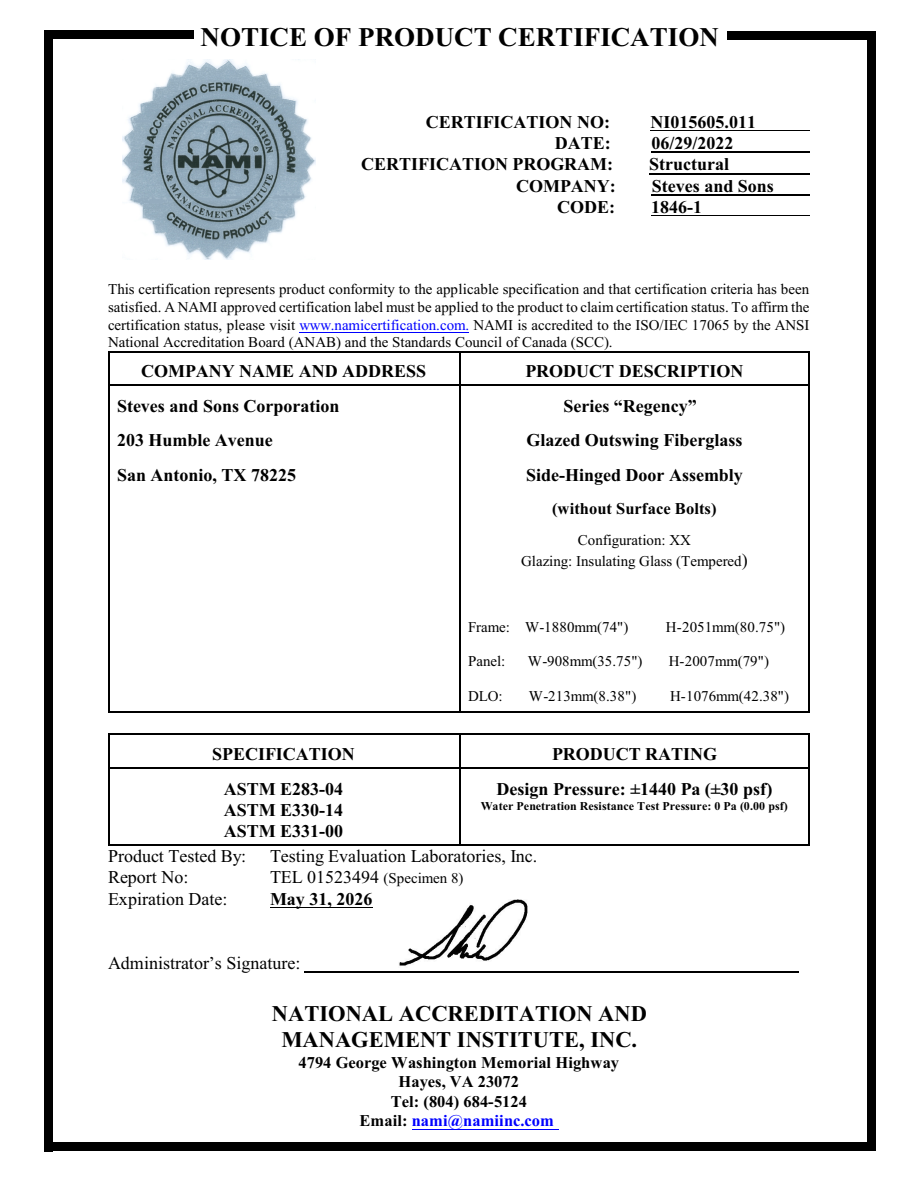
<style>
.page{position:relative;width:918px;height:1188px;background:#fff}
.page>*{position:absolute;margin:0;border:0;box-sizing:border-box;transform-origin:0 0}
.t1{font:700 27px "Times New Roman";color:#000}
.t2{font:700 22.5px/26.2px "Times New Roman";color:#000;text-align:center}
.t3{font:700 18px/21.3px "Times New Roman";color:#000;text-align:justify}
.t4{font:18px "Times New Roman";color:#000}
.t5{font:700 16.5px/19.5px "Times New Roman";color:#000;text-align:center}
.t6{font:15px/17.7px "Times New Roman";color:#000;text-align:justify}
.t7{font:700 12px "Times New Roman";color:#000}
.s1{color:#00f}
.s2{font-size:18px}
.s3{font-size:15px}
</style>
<div class="page">
<hr style="left:108px;top:351px;width:351px;height:1px;background:#000">
<hr style="left:108px;top:353px;width:1px;height:33px;background:#000">
<hr style="left:108px;top:384px;width:351px;height:2px;background:#000">
<hr style="left:809px;top:351px;width:1px;height:35px;background:#000">
<hr style="left:459px;top:351px;width:351px;height:1px;background:#000">
<hr style="left:459px;top:353px;width:1px;height:33px;background:#000">
<hr style="left:459px;top:384px;width:349px;height:2px;background:#000">
<hr style="left:108px;top:386px;width:1px;height:34px;background:#000">
<hr style="left:809px;top:386px;width:1px;height:34px;background:#000">
<hr style="left:459px;top:386px;width:1px;height:34px;background:#000">
<hr style="left:108px;top:420px;width:1px;height:35px;background:#000">
<hr style="left:809px;top:420px;width:1px;height:35px;background:#000">
<hr style="left:459px;top:420px;width:1px;height:35px;background:#000">
<hr style="left:108px;top:455px;width:1px;height:34px;background:#000">
<hr style="left:809px;top:455px;width:1px;height:34px;background:#000">
<hr style="left:459px;top:455px;width:1px;height:34px;background:#000">
<hr style="left:108px;top:489px;width:1px;height:33px;background:#000">
<hr style="left:809px;top:489px;width:1px;height:33px;background:#000">
<hr style="left:459px;top:489px;width:1px;height:33px;background:#000">
<hr style="left:108px;top:522px;width:1px;height:52px;background:#000">
<hr style="left:809px;top:522px;width:1px;height:52px;background:#000">
<hr style="left:459px;top:522px;width:1px;height:52px;background:#000">
<hr style="left:108px;top:574px;width:1px;height:35px;background:#000">
<hr style="left:809px;top:574px;width:1px;height:35px;background:#000">
<hr style="left:459px;top:574px;width:1px;height:35px;background:#000">
<hr style="left:108px;top:609px;width:1px;height:34px;background:#000">
<hr style="left:809px;top:609px;width:1px;height:34px;background:#000">
<hr style="left:459px;top:609px;width:1px;height:34px;background:#000">
<hr style="left:108px;top:644px;width:1px;height:34px;background:#000">
<hr style="left:809px;top:644px;width:1px;height:34px;background:#000">
<hr style="left:459px;top:644px;width:1px;height:34px;background:#000">
<hr style="left:108px;top:711px;width:351px;height:1px;background:#000">
<hr style="left:108px;top:678px;width:1px;height:33px;background:#000">
<hr style="left:809px;top:678px;width:1px;height:34px;background:#000">
<hr style="left:459px;top:711px;width:351px;height:1px;background:#000">
<hr style="left:459px;top:678px;width:1px;height:33px;background:#000">
<hr style="left:108px;top:734px;width:351px;height:1px;background:#000">
<hr style="left:108px;top:735px;width:1px;height:33px;background:#000">
<hr style="left:108px;top:767px;width:351px;height:1px;background:#000">
<hr style="left:809px;top:734px;width:1px;height:34px;background:#000">
<hr style="left:459px;top:734px;width:351px;height:1px;background:#000">
<hr style="left:459px;top:735px;width:1px;height:33px;background:#000">
<hr style="left:459px;top:767px;width:349px;height:1px;background:#000">
<hr style="left:108px;top:844px;width:351px;height:1px;background:#000">
<hr style="left:108px;top:768px;width:1px;height:76px;background:#000">
<hr style="left:809px;top:768px;width:1px;height:77px;background:#000">
<hr style="left:459px;top:844px;width:351px;height:1px;background:#000">
<hr style="left:459px;top:768px;width:1px;height:76px;background:#000">
<hr style="left:651px;top:130px;width:159px;height:1px;background:#000">
<hr style="left:651px;top:152px;width:159px;height:1px;background:#000">
<hr style="left:649px;top:173px;width:161px;height:1px;background:#000">
<hr style="left:652px;top:194px;width:158px;height:1px;background:#000">
<hr style="left:651px;top:215px;width:159px;height:1px;background:#000">
<hr style="left:300px;top:332px;width:169px;height:1px;background:#00f">
<hr style="left:270px;top:907px;width:102px;height:1px;background:#000">
<hr style="left:412px;top:1129px;width:146px;height:1px;background:#00f">
<div style="left:867px;top:32px;width:8px;height:1119px;background:#000"></div>
<div style="left:728px;top:32px;width:147px;height:8px;background:#000"></div>
<div style="left:44px;top:31px;width:9px;height:1120px;background:#000"></div>
<div style="left:44px;top:30px;width:150px;height:9px;background:#000"></div>
<hr style="left:304px;top:971px;width:495px;height:2px;background:#000">
<div style="left:44px;top:1142px;width:831px;height:9px;background:#000"></div>
<img style="left:122px;top:60px;width:194px;height:199px">
<img style="left:399px;top:900px;width:129px;height:66px">
<h1 class="t1" style="left:201px;top:28px;width:520px">NOTICE OF PRODUCT CERTIFICATION</h1>
<p class="t3" style="left:426px;top:113px;width:186px">CERTIFICATION NO:</p>
<p class="t3" style="left:651px;top:113px;width:107px">NI015605.011</p>
<p class="t3" style="left:555px;top:134px;width:57px">DATE:</p>
<p class="t3" style="left:651px;top:134px;width:84px">06/29/2022</p>
<p class="t3" style="left:361px;top:155px;width:253px">CERTIFICATION PROGRAM:</p>
<p class="t3" style="left:649px;top:155px;width:81px">Structural</p>
<p class="t3" style="left:516px;top:177px;width:101px">COMPANY:</p>
<p class="t3" style="left:652px;top:177px;width:124px">Steves and Sons</p>
<p class="t3" style="left:557px;top:198px;width:59px">CODE:</p>
<p class="t3" style="left:651px;top:198px;width:52px">1846-1</p>
<p class="t6" style="left:108px;top:282px;width:703px">This certification represents product conformity to the applicable specification and that certification criteria has been satisfied. A NAMI approved certification label must be applied to the product to claim certification status. To affirm the certification status, please visit <span class="s1">www.namicertification.com.</span> NAMI is accredited to the ISO/IEC 17065 by the ANSI National Accreditation Board (ANAB) and the Standards Council of Canada (SCC).</p>
<p class="t3" style="left:141px;top:362px;width:287px">COMPANY NAME AND ADDRESS</p>
<p class="t3" style="left:525px;top:362px;width:220px">PRODUCT DESCRIPTION</p>
<p class="t3" style="left:117px;top:397px;width:224px">Steves and Sons Corporation</p>
<p class="t3" style="left:563px;top:397px;width:135px">Series “Regency”</p>
<p class="t3" style="left:117px;top:432px;width:157px">203 Humble Avenue</p>
<p class="t3" style="left:526px;top:432px;width:217px">Glazed Outswing Fiberglass</p>
<p class="t3" style="left:117px;top:466px;width:181px">San Antonio, TX 78225</p>
<p class="t3" style="left:526px;top:466px;width:218px">Side-Hinged Door Assembly</p>
<p class="t5" style="left:552px;top:501px;width:166px">(without Surface Bolts)</p>
<p class="t6" style="left:521px;top:531px;width:228px;line-height:20.5px;text-align:center">Configuration: XX<br>Glazing: Insulating Glass (Tempered<span class="s2">)</span></p>
<p class="t6" style="left:468px;top:619px;width:162px">Frame: W-1880mm(74")</p>
<p class="t6" style="left:666px;top:619px;width:121px">H-2051mm(80.75")</p>
<p class="t6" style="left:468px;top:654px;width:39px">Panel:</p>
<p class="t6" style="left:528px;top:654px;width:116px">W-908mm(35.75")</p>
<p class="t6" style="left:669px;top:654px;width:102px">H-2007mm(79")</p>
<p class="t6" style="left:468px;top:688px;width:36px">DLO:</p>
<p class="t6" style="left:529px;top:688px;width:109px">W-213mm(8.38")</p>
<p class="t6" style="left:670px;top:688px;width:121px">H-1076mm(42.38")</p>
<p class="t3" style="left:212px;top:745px;width:144px">SPECIFICATION</p>
<p class="t3" style="left:552px;top:745px;width:167px">PRODUCT RATING</p>
<p class="t3" style="left:224px;top:780px;width:121px">ASTM E283-04<br>ASTM E330-14<br>ASTM E331-00</p>
<p class="t3" style="left:497px;top:780px;width:277px">Design Pressure: ±1440 Pa (±30 psf)</p>
<p class="t7" style="left:481px;top:802px;width:309px">Water Penetration Resistance Test Pressure: 0 Pa (0.00 psf)</p>
<p class="t4" style="left:108px;top:850px;width:140px">Product Tested By:</p>
<p class="t4" style="left:270px;top:850px;width:269px">Testing Evaluation Laboratories, Inc.</p>
<p class="t4" style="left:108px;top:871px;width:82px">Report No:</p>
<p class="t4" style="left:270px;top:871px;width:195px">TEL 01523494 <span class="s3">(Specimen 8)</span></p>
<p class="t4" style="left:108px;top:893px;width:121px">Expiration Date:</p>
<p class="t3" style="left:270px;top:890px;width:104px">May 31, 2026</p>
<p class="t4" style="left:108px;top:956px;width:194px">Administrator’s Signature:</p>
<h2 class="t2" style="left:272px;top:1002px;width:376px">NATIONAL ACCREDITATION AND<br>MANAGEMENT INSTITUTE, INC.</h2>
<p class="t5" style="left:299px;top:1054px;width:322px">4794 George Washington Memorial Highway<br>Hayes, VA 23072<br>Tel: (804) 684-5124<br>Email: <span class="s1">nami@namiinc.com</span></p>
</div>
